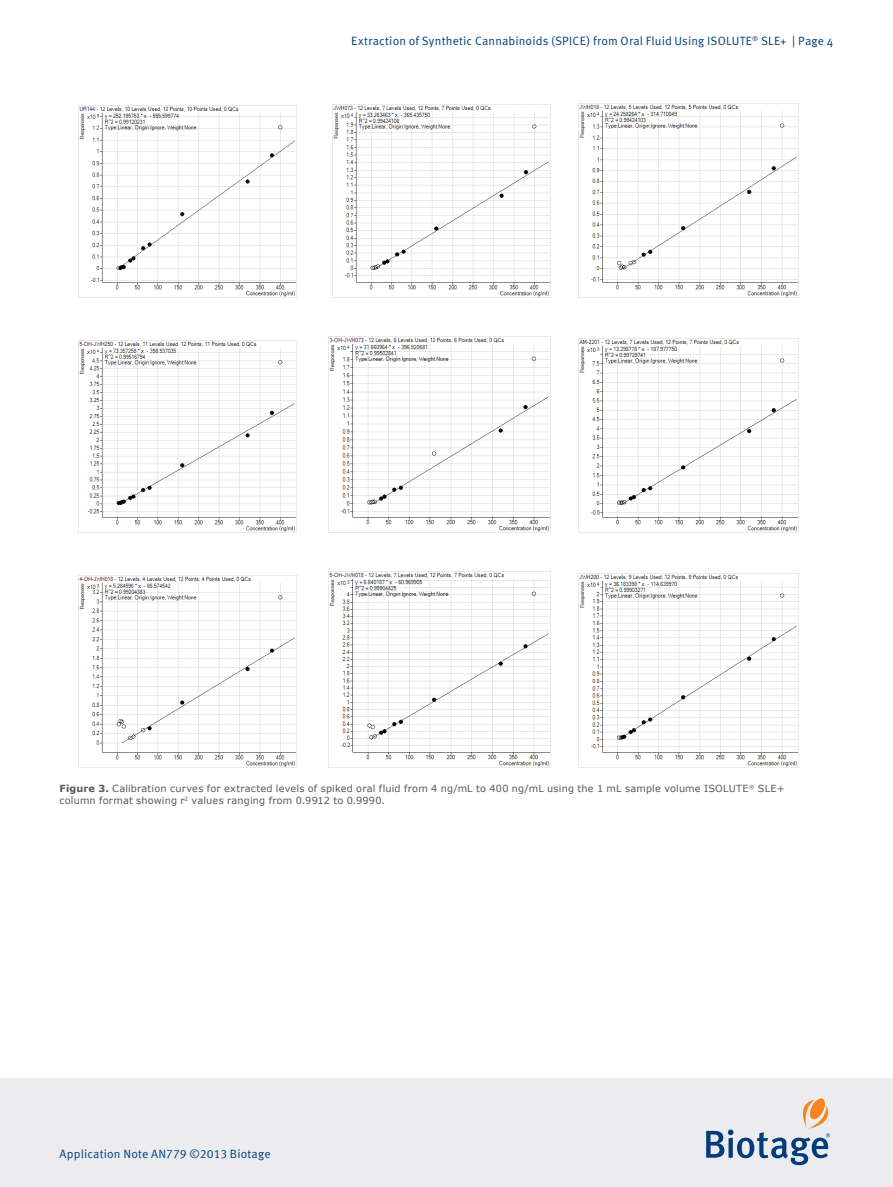
<style>
.page{position:relative;width:893px;height:1187px;background:#fff}
.page>*{position:absolute;margin:0;border:0;box-sizing:border-box;transform-origin:0 0}
.t1{font:12px "Meta OT Norm";letter-spacing:.015em;color:#013c7b}
.t2{font:12px "Meta OT Norm";letter-spacing:.01em;color:#013d7d}
.t3{font:9.75px/12px "Verdana";letter-spacing:.02em;color:#57585a}
.s1{font-weight:700}
</style>
<div class="page">
<div style="left:0;top:1078px;width:893px;height:108px;background:#ececee"></div>
<svg style="left:706px;top:1098px;width:124px;height:67px"></svg>
<img style="left:79px;top:105px;width:218px;height:193px">
<img style="left:332px;top:105px;width:219px;height:193px">
<img style="left:578px;top:103px;width:221px;height:195px">
<img style="left:79px;top:340px;width:218px;height:193px">
<img style="left:329px;top:336px;width:222px;height:197px">
<img style="left:578px;top:338px;width:221px;height:195px">
<img style="left:79px;top:575px;width:218px;height:193px">
<img style="left:329px;top:571px;width:222px;height:197px">
<img style="left:578px;top:573px;width:221px;height:195px">
<p class="t1" style="left:351px;top:34px;width:484px">Extraction of Synthetic Cannabinoids (SPICE) from Oral Fluid Using ISOLUTE<sup>®</sup> SLE+ | Page 4</p>
<p class="t3" style="left:60px;top:783px;width:727px"><span class="s1">Figure 3.</span> Calibration curves for extracted levels of spiked oral fluid from 4 ng/mL to 400 ng/mL using the 1 mL sample volume ISOLUTE<sup>®</sup> SLE+ column format showing r<sup>2</sup> values ranging from 0.9912 to 0.9990.</p>
<p class="t2" style="left:60px;top:1146px;width:213px">Application Note AN779 ©2013 Biotage</p>
</div>
